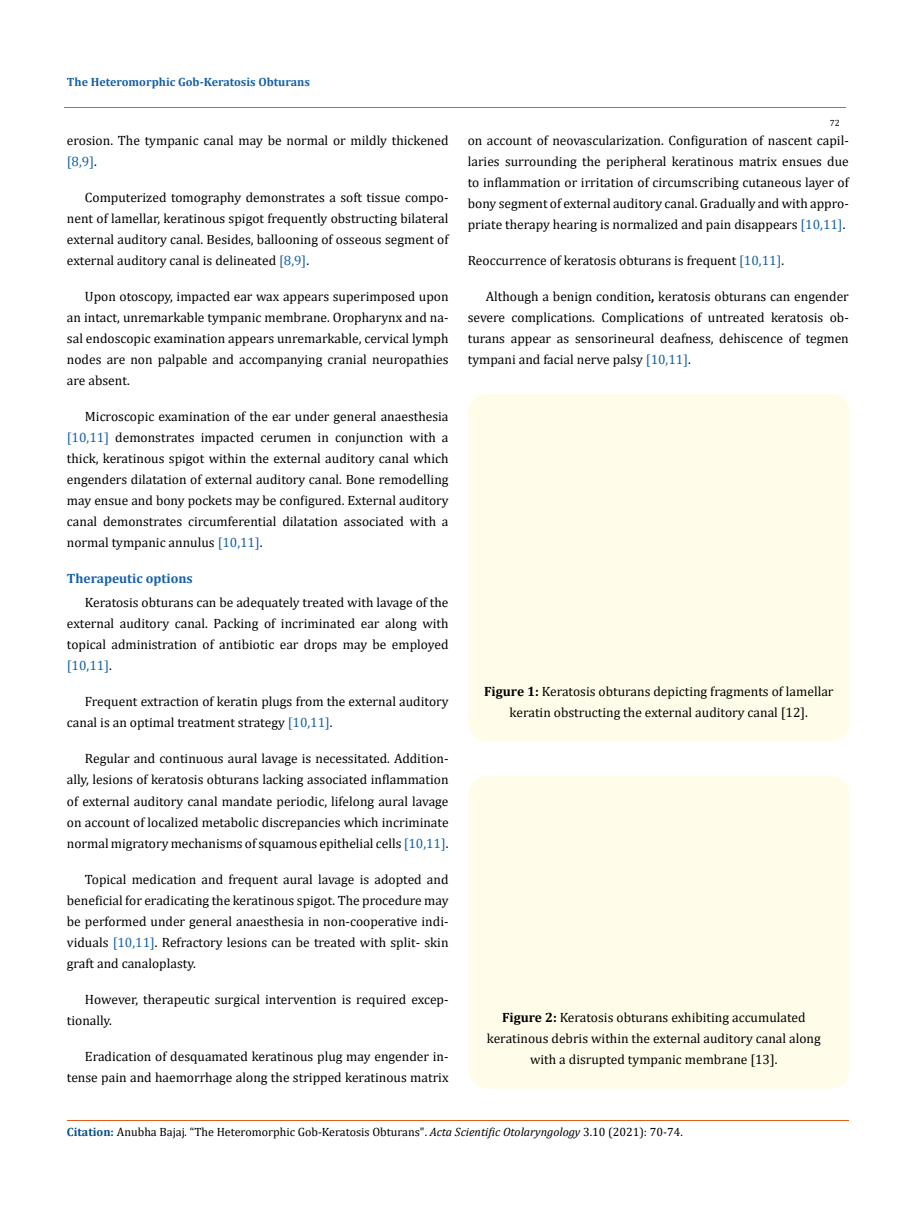
<style>
.page{position:relative;width:917px;height:1224px;background:#fff}
.page>*{position:absolute;margin:0;border:0;box-sizing:border-box;transform-origin:0 0}
.t1{font:13.5px/21px "Cambria";color:#000;text-align:justify}
.t2{font:700 13.5px "Cambria";color:#1560a6}
.t3{font:12px "Cambria";color:#000}
.t4{font:700 12px "Cambria";color:#1560a6}
.t5{font:9px "Cambria";color:#000}
.s1{color:#1560a6}
.s2{font-weight:700}
.s3{font-weight:700;color:#035089}
.s4{font-style:italic}
</style>
<div class="page">
<div style="left:468px;top:394px;width:381px;height:347px;background:#fffde9;border-radius:18px"></div>
<div style="left:468px;top:776px;width:381px;height:313px;background:#fffde9;border-radius:18px"></div>
<hr style="left:64px;top:108px;width:781px;height:1px;background:#e05d1a">
<hr style="left:67px;top:1120px;width:781px;height:1px;background:#e05d1a">
<p class="t4" style="left:67px;top:73px;width:244px">The Heteromorphic Gob-Keratosis Obturans</p>
<p class="t1" style="left:67px;top:130px;width:383px">erosion. The tympanic canal may be normal or mildly thickened <span class="s1">[8,9]</span>.</p>
<p class="t1" style="left:67px;top:187px;width:383px;text-indent:18px">Computerized tomography demonstrates a soft tissue compo&shy;nent of lamellar, keratinous spigot frequently obstructing bilateral external auditory canal. Besides, ballooning of osseous segment of external auditory canal is delineated <span class="s1">[8,9]</span>.</p>
<p class="t1" style="left:67px;top:286px;width:383px;text-indent:18px">Upon otoscopy, impacted ear wax appears superimposed upon an intact, unremarkable tympanic membrane. Oropharynx and na&shy;sal endoscopic examination appears unremarkable, cervical lymph nodes are non palpable and accompanying cranial neuropathies are absent.</p>
<p class="t1" style="left:67px;top:406px;width:383px;text-indent:18px">Microscopic examination of the ear under general anaesthesia <span class="s1">[10,11]</span> demonstrates impacted cerumen in conjunction with a thick, keratinous spigot within the external auditory canal which engenders dilatation of external auditory canal. Bone remodelling may ensue and bony pockets may be configured. External auditory canal demonstrates circumferential dilatation associated with a normal tympanic annulus <span class="s1">[10,11]</span>.</p>
<p class="t2" style="left:67px;top:569px;width:127px">Therapeutic options</p>
<p class="t1" style="left:67px;top:592px;width:383px;text-indent:18px">Keratosis obturans can be adequately treated with lavage of the external auditory canal. Packing of incriminated ear along with topical administration of antibiotic ear drops may be employed <span class="s1">[10,11]</span>.</p>
<p class="t1" style="left:67px;top:691px;width:383px;text-indent:18px">Frequent extraction of keratin plugs from the external auditory canal is an optimal treatment strategy <span class="s1">[10,11]</span>.</p>
<p class="t1" style="left:67px;top:748px;width:383px;text-indent:18px">Regular and continuous aural lavage is necessitated. Addition&shy;ally, lesions of keratosis obturans lacking associated inflammation of external auditory canal mandate periodic, lifelong aural lavage on account of localized metabolic discrepancies which incriminate normal migratory mechanisms of squamous epithelial cells <span class="s1">[10,11]</span>.</p>
<p class="t1" style="left:67px;top:868px;width:383px;text-indent:18px">Topical medication and frequent aural lavage is adopted and beneficial for eradicating the keratinous spigot. The procedure may be performed under general anaesthesia in non-cooperative indi&shy;viduals <span class="s1">[10,11]</span>. Refractory lesions can be treated with split- skin graft and canaloplasty.</p>
<p class="t1" style="left:67px;top:988px;width:383px;text-indent:18px">However, therapeutic surgical intervention is required excep&shy;tionally.</p>
<p class="t1" style="left:67px;top:1045px;width:383px;text-align:right">Eradication of desquamated keratinous plug may engender in&shy;tense pain and haemorrhage along the stripped keratinous matrix</p>
<p class="t5" style="left:829px;top:118px;width:11px">72</p>
<p class="t1" style="left:468px;top:130px;width:382px">on account of neovascularization. Configuration of nascent capil&shy;laries surrounding the peripheral keratinous matrix ensues due to inflammation or irritation of circumscribing cutaneous layer of bony segment of external auditory canal. Gradually and with appro&shy;priate therapy hearing is normalized and pain disappears <span class="s1">[10,11]</span>.</p>
<p class="t1" style="left:468px;top:250px;width:318px">Reoccurrence of keratosis obturans is frequent <span class="s1">[10,11]</span>.</p>
<p class="t1" style="left:468px;top:286px;width:382px;text-indent:18px">Although a benign condition<span class="s2">,</span> keratosis obturans can engender severe complications. Complications of untreated keratosis ob&shy;turans appear as sensorineural deafness, dehiscence of tegmen tympani and facial nerve palsy <span class="s1">[10,11]</span>.</p>
<p class="t1" style="left:484px;top:681px;width:351px;text-align:center"><span class="s2">Figure 1:</span> Keratosis obturans depicting fragments of lamellar keratin obstructing the external auditory canal [12].</p>
<p class="t1" style="left:487px;top:1006px;width:335px;text-align:center"><span class="s2">Figure 2:</span> Keratosis obturans exhibiting accumulated keratinous debris within the external auditory canal along with a disrupted tympanic membrane [13].</p>
<p class="t3" style="left:67px;top:1125px;width:617px"><span class="s3">Citation:</span> Anubha Bajaj<span class="s4">.</span> “The Heteromorphic Gob-Keratosis Obturans". <span class="s4">Acta Scientific Otolaryngology</span> 3.10 (2021): 70-74.</p>
</div>
